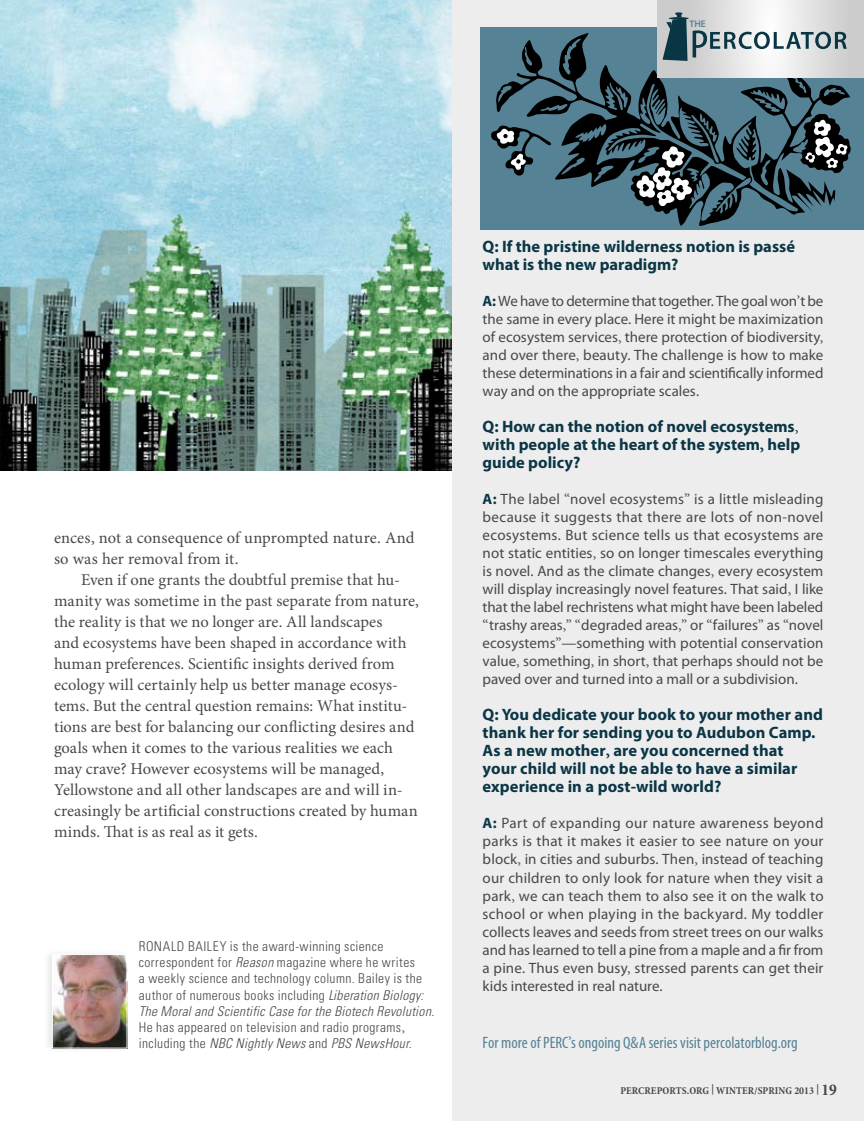
<style>
.page{position:relative;width:864px;height:1121px;background:#fff}
.page>*{position:absolute;margin:0;border:0;box-sizing:border-box;transform-origin:0 0}
.t1{font:16.5px/21px "Minion Pro";letter-spacing:.005em;color:#48484a}
.t2{font:700 16.5px/18px "Myriad Pro";color:#0b3645}
.t3{font:condensed 16.5px "Myriad Pro";color:#558294}
.t4{font:15px/18px "Myriad Pro";color:#48484a;text-align:justify}
.t5{font:300 condensed 13.5px/16.2px "Univers";letter-spacing:.03em;color:#48484a}
.t6{font:700 condensed 10.5px "Minion Pro";letter-spacing:.01em;color:#48484a}
.t7{font:600 9.6px "Myriad Pro";color:#538393}
.s1{font-style:italic}
.s2{font-family:"Minion Pro";font-weight:400;font-stretch:normal}
.s3{font-weight:700;color:#0b3645}
.s4{font-family:"Minion Pro"}
.s5{font-family:"Minion Pro";font-weight:400}
.s6{font-family:"Minion Pro";font-stretch:normal}
.s7{font-size:16.5px}
</style>
<div class="page">
<img style="left:0;top:0;width:453px;height:470px">
<div style="left:453px;top:0;width:411px;height:1120px;background:#ededee"></div>
<div style="left:481px;top:27px;width:383px;height:202px;background:#558294"></div>
<svg style="left:657px;top:0;width:207px;height:77px"></svg>
<svg style="left:491px;top:12px;width:356px;height:209px"></svg>
<div style="left:43px;top:948px;width:87px;height:106px;background:#000;opacity:.1"></div>
<img style="left:54px;top:956px;width:71px;height:90px">
<div style="left:52px;top:954px;width:75px;height:94px;border:1px solid #fff"></div>
<p class="t7" style="left:690px;top:18px;width:18px">THE</p>
<p class="t1" style="left:54px;top:527px;width:362px">ences, not a consequence of unprompted nature. And so was her removal from it.</p>
<p class="t1" style="left:54px;top:569px;width:366px;text-indent:27px">Even if one grants the doubtful premise that hu&shy;manity was sometime in the past separate from nature, the reality is that we no longer are. All landscapes<br>and ecosystems have been shaped in accordance with human preferences. Scientific insights derived from ecology will certainly help us better manage ecosys&shy;tems. But the central question remains: What institu&shy;tions are best for balancing our conflicting desires and goals when it comes to the various realities we each may crave? However ecosystems will be managed, Yellowstone and all other landscapes are and will in&shy;creasingly be artificial constructions created by human minds. That is as real as it gets.</p>
<p class="t5" style="left:139px;top:938px;width:64px">Ronald Baile</p>
<p class="t5" style="left:139px;top:938px;width:297px;text-indent:81px">y is the award-winning science correspondent for <span class="s1">Reason</span> magazine where he writes<br>a weekly science and technology column. Bailey is the author of numerous books including <span class="s1">Liberation Biology:<br>The Moral and Scientific Case for the Biotech Revolution</span>.<br>He has appeared on television and radio programs<span class="s2">‚ </span>including the <span class="s1">NBC Nightly News</span> and <span class="s1">PBS NewsHour.</span></p>
<p class="t2" style="left:483px;top:237px;width:314px">Q: If the pristine wilderness notion is passé what is the new paradigm?</p>
<p class="t4" style="left:483px;top:292px;width:342px"><span class="s3">A:</span> We have to determine that together. The goal won<span class="s4">’</span>t be the same in every place. Here it might be maximization of ecosystem services<span class="s4">‚</span> there protection of biodiversity<span class="s4">‚ </span>and over there<span class="s4">‚</span> beauty. The challenge is how to make these determinations in a fair and scientifically informed way and on the appropriate scales.</p>
<p class="t2" style="left:483px;top:417px;width:319px;text-align:justify">Q: How can the notion of novel ecosystems<span class="s5">‚ </span>with people at the heart of the system<span class="s4">‚</span> help guide policy?</p>
<p class="t4" style="left:483px;top:490px;width:342px"><span class="s3">A:</span> The label <span class="s4">“</span>novel ecosystems<span class="s4">”</span> is a little misleading because it suggests that there are lots of non-novel ecosystems. But science tells us that ecosystems are not static entities<span class="s4">‚</span> so on longer timescales everything is novel. And as the climate changes<span class="s4">‚</span> every ecosystem will display increasingly novel features. That said<span class="s4">‚</span> I like that the label rechristens what might have been labeled <span class="s4">“</span>trashy areas<span class="s4">‚” “</span>degraded areas<span class="s4">‚”</span> or <span class="s4">“</span>failures<span class="s4">”</span> as <span class="s4">“</span>novel ecosystems<span class="s4">”</span>—something with potential conservation value<span class="s4">‚</span> something<span class="s4">‚</span> in short<span class="s4">‚</span> that perhaps should not be paved over and turned into a mall or a subdivision.</p>
<p class="t2" style="left:483px;top:705px;width:342px">Q: You dedicate your book to your mother and thank her for sending you to Audubon Camp.<br>As a new mother<span class="s4">‚</span> are you concerned that<br>your child will not be able to have a similar experience in a post-wild world?</p>
<p class="t4" style="left:483px;top:814px;width:342px"><span class="s3">A:</span> Part of expanding our nature awareness beyond parks is that it makes it easier to see nature on your block<span class="s4">‚</span> in cities and suburbs. Then<span class="s4">‚</span> instead of teaching our children to only look for nature when they visit a park<span class="s4">‚</span> we can teach them to also see it on the walk to school or when playing in the backyard. My toddler collects leaves and seeds from street trees on our walks and has learned to tell a pine from a maple and a fir from a pine. Thus even busy<span class="s4">‚</span> stressed parents can get their kids interested in real nature.</p>
<p class="t3" style="left:483px;top:1032px;width:317px">For more of PERC<span class="s6">’</span>s ongoing Q&amp;A series visit percolatorblog.org</p>
<p class="t6" style="left:620px;top:1083px;width:218px">PERCREPORTS.ORG | WINTER/SPRING 2013 | <span class="s7">19</span></p>
</div>
